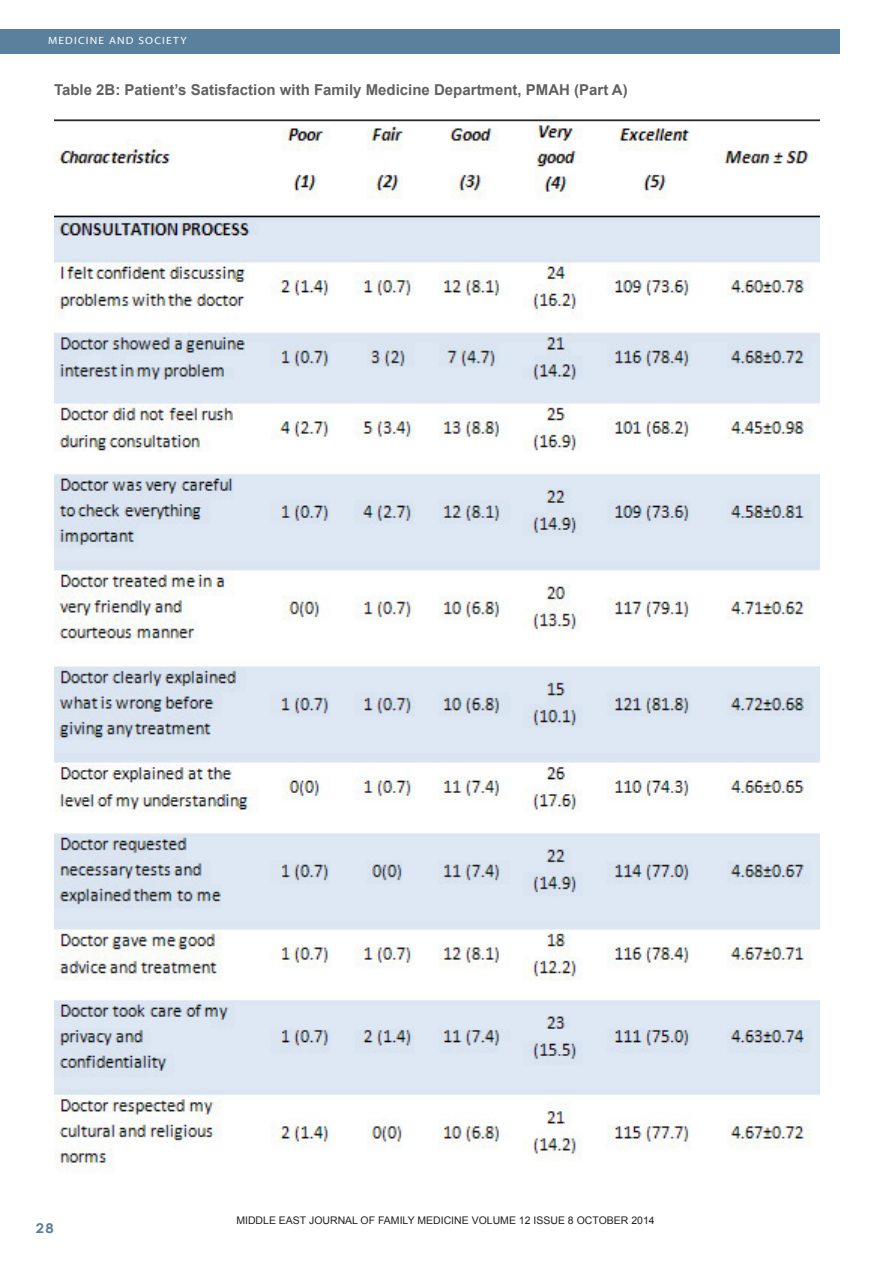
<style>
.page{position:relative;width:893px;height:1263px;background:#fff}
.page>*{position:absolute;margin:0;border:0;box-sizing:border-box;transform-origin:0 0}
.Footnote_Text{font:700 15px "Arial";color:#616161}
.t1{font:700 13.5px "Century Gothic";color:#59809c;scale:1.1 1}
.Footnote_Text-2{font:10.5px "Arial";color:#231f20}
.t2{font:10.5px "Myriad";letter-spacing:.1em;color:#fff;scale:1.1 1}
</style>
<div class="page">
<div style="left:0;top:30px;width:840px;height:24px;background:#59809c"></div>
<img style="left:54px;top:117px;width:765px;height:1054px">
<p class="t2" style="left:48px;top:35px;width:127px">MEDICINE AND SOCIETY</p>
<p class="Footnote_Text" style="left:54px;top:80px;width:575px">Table 2B: Patient’s Satisfaction with Family Medicine Department, PMAH (Part A)</p>
<p class="t1" style="left:36px;top:1217px;width:18px">28</p>
<p class="Footnote_Text-2" style="left:236px;top:1214px;width:420px">MIDDLE EAST JOURNAL OF FAMILY MEDICINE VOLUME 12 ISSUE 8 OCTOBER 2014</p>
</div>
